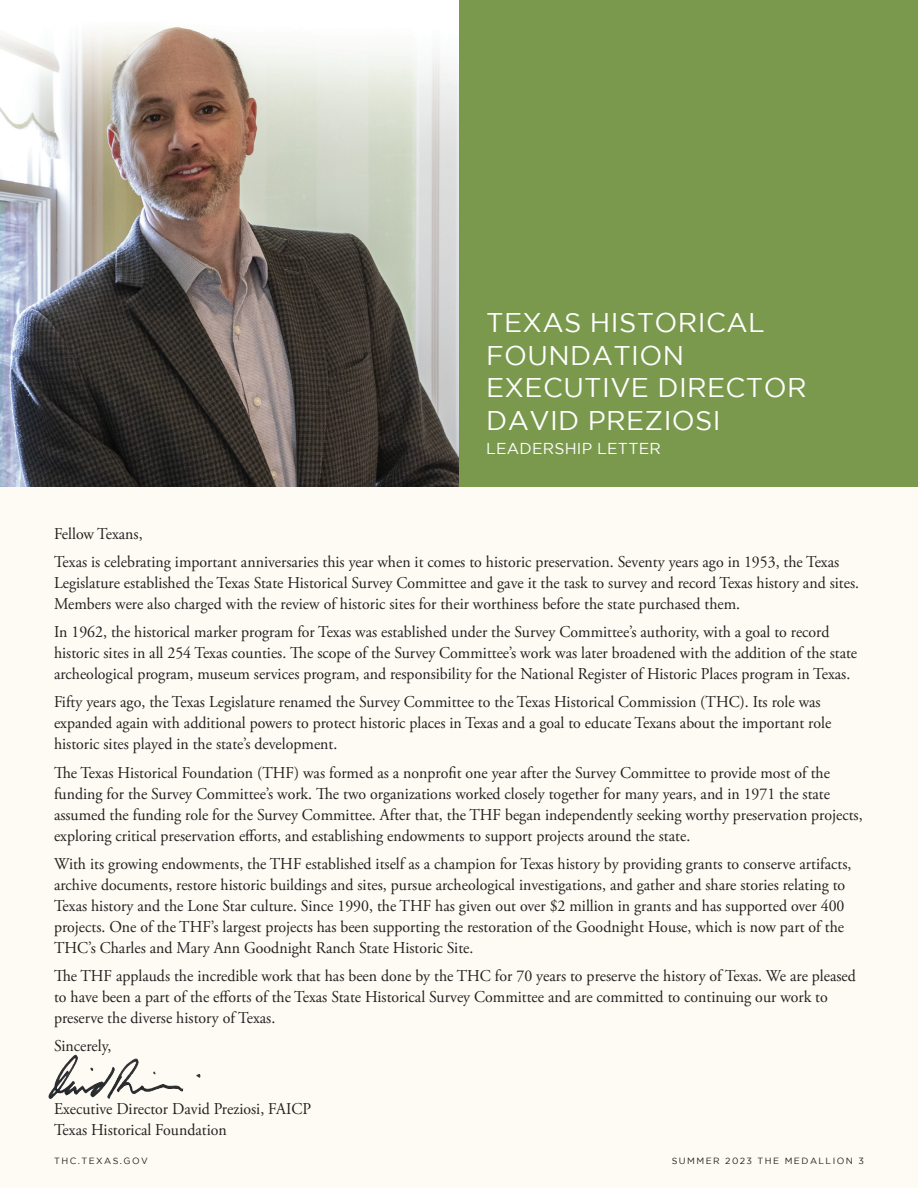
<style>
.page{position:relative;width:918px;height:1188px;background:#fff}
.page>*{position:absolute;margin:0;border:0;box-sizing:border-box;transform-origin:0 0}
.t1{font:27px/32.4px "Gotham";letter-spacing:.015em;color:#fff}
.t2{font:16.5px/21px "Adobe Garamond Pro";color:#231f20;scale:.96 1}
.t3{font:15.75px "Gotham";letter-spacing:.015em;color:#fff}
.t4{font:9px "Gotham";letter-spacing:.165em;color:#231f20}
</style>
<div class="page">
<div style="left:0;top:487px;width:918px;height:701px;background:#fefbf4"></div>
<div style="left:458px;top:0;width:460px;height:487px;background:#7a994d"></div>
<img style="left:0;top:0;width:459px;height:487px">
<img style="left:48px;top:1054px;width:153px;height:45px">
<h1 class="t1" style="left:486px;top:306px;width:322px">TEXAS HISTORICAL<br>FOUNDATION<br>EXECUTIVE DIRECTOR<br>DAVID PREZIOSI</h1>
<p class="t3" style="left:486px;top:439px;width:176px">LEADERSHIP LETTER</p>
<p class="t2" style="left:54px;top:520px;width:820px;line-height:28.2px">Fellow Texans,<br>Texas is celebrating important anniversaries this year when it comes to historic preservation. Seventy years ago in 1953, the Texas</p>
<p class="t2" style="left:54px;top:573px;width:840px">Legislature established the Texas State Historical Survey Committee and gave it the task to survey and record Texas history and sites.<br>Members were also charged with the review of historic sites for their worthiness before the state purchased them.</p>
<p class="t2" style="left:54px;top:622px;width:838px">In 1962, the historical marker program for Texas was established under the Survey Committee’s authority, with a goal to record historic sites in all 254 Texas counties. The scope of the Survey Committee’s work was later broadened with the addition of the state archeological program, museum services program, and responsibility for the National Register of Historic Places program in Texas.</p>
<p class="t2" style="left:54px;top:692px;width:811px">Fifty years ago, the Texas Legislature renamed the Survey Committee to the Texas Historical Commission (THC). Its role was expanded again with additional powers to protect historic places in Texas and a goal to educate Texans about the important role historic sites played in the state’s development.</p>
<p class="t2" style="left:54px;top:762px;width:844px">The Texas Historical Foundation (THF) was formed as a nonprofit one year after the Survey Committee to provide most of the funding for the Survey Committee’s work. The two organizations worked closely together for many years, and in 1971 the state assumed the funding role for the Survey Committee. After that, the THF began independently seeking worthy preservation projects, exploring critical preservation efforts, and establishing endowments to support projects around the state.</p>
<p class="t2" style="left:54px;top:854px;width:832px">With its growing endowments, the THF established itself as a champion for Texas history by providing grants to conserve artifacts, archive documents, restore historic buildings and sites, pursue archeological investigations, and gather and share stories relating to Texas history and the Lone Star culture. Since 1990, the THF has given out over $2 million in grants and has supported over 400 projects. One of the THF’s largest projects has been supporting the restoration of the Goodnight House, which is now part of the THC’s Charles and Mary Ann Goodnight Ranch State Historic Site.</p>
<p class="t2" style="left:54px;top:966px;width:837px">The THF applauds the incredible work that has been done by the THC for 70 years to preserve the history of Texas. We are pleased to have been a part of the efforts of the Texas State Historical Survey Committee and are committed to continuing our work to preserve the diverse history of Texas.</p>
<p class="t2" style="left:54px;top:1036px;width:61px">Sincerely,</p>
<p class="t2" style="left:54px;top:1099px;width:269px">Executive Director David Preziosi, FAICP<br>Texas Historical Foundation</p>
<p class="t4" style="left:54px;top:1156px;width:95px">THC.TEXAS.GOV</p>
<p class="t4" style="left:672px;top:1156px;width:194px">SUMMER 2023 THE MEDALLION 3</p>
</div>
